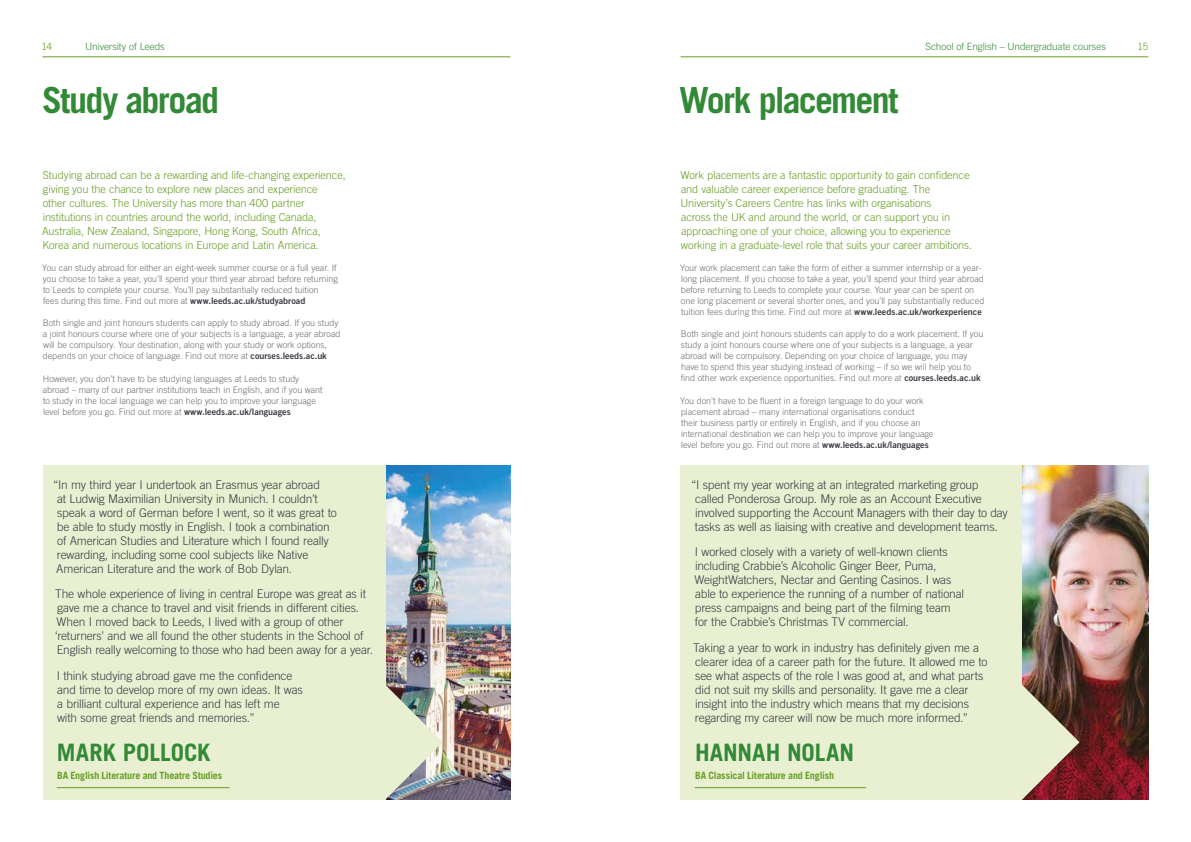
<style>
.page{position:relative;width:1191px;height:842px;background:#fff}
.page>*{position:absolute;margin:0;border:0;box-sizing:border-box;transform-origin:0 0}
.t1{font:700 36px "Trade Gothic";letter-spacing:-.05em;color:#328936}
.t2{font:700 24px "Trade Gothic";letter-spacing:.005em;color:#328936}
.t3{font:300 12px/14px "Trade Gothic";letter-spacing:-.015em;color:#3b3c43}
.t4{font:300 11px/14px "Trade Gothic";letter-spacing:-.01em;color:#669e24}
.t5{font:700 10px "Trade Gothic";letter-spacing:-.015em;color:#669e24}
.t6{font:300 10px "Trade Gothic";letter-spacing:-.005em;color:#328936}
.t7{font:300 10px "Trade Gothic";color:#669e24}
.t8{font:300 9px/11px "Trade Gothic";color:#6a6d71}
.s1{font-family:"Trade Gothic Bold Two";font-weight:400;color:#3b3c43}
</style>
<div class="page">
<hr style="left:43px;top:57px;width:467px;height:1px;background:#669e24">
<hr style="left:680px;top:57px;width:468px;height:1px;background:#669e24">
<img style="left:385px;top:465px;width:125px;height:334px">
<img style="left:1022px;top:465px;width:126px;height:334px">
<img style="left:385px;top:685px;width:58px;height:114px">
<svg style="left:1022px;top:685px;width:57px;height:114px"></svg>
<div style="left:43px;top:465px;width:342px;height:334px;background:#e9f0d2"></div>
<hr style="left:57px;top:787px;width:172px;height:1px;background:#669e24">
<div style="left:680px;top:465px;width:342px;height:334px;background:#e9f0d2"></div>
<hr style="left:694px;top:787px;width:172px;height:1px;background:#669e24">
<p class="t7" style="left:42px;top:41px;width:12px">14</p>
<p class="t6" style="left:85px;top:41px;width:81px">University of Leeds</p>
<p class="t6" style="left:925px;top:41px;width:182px">School of English – Undergraduate courses</p>
<p class="t7" style="left:1137px;top:41px;width:12px">15</p>
<h1 class="t1" style="left:42px;top:78px;width:179px">Study abroad</h1>
<p class="t4" style="left:42px;top:168px;width:305px">Studying abroad can be a rewarding and life-changing experience, giving you the chance to explore new places and experience<br>other cultures. The University has more than 400 partner institutions in countries around the world, including Canada, Australia, New Zealand, Singapore, Hong Kong, South Africa, Korea and numerous locations in Europe and Latin America.</p>
<p class="t8" style="left:42px;top:262px;width:297px">You can study abroad for either an eight-week summer course or a full year. If you choose to take a year, you’ll spend your third year abroad before returning to Leeds to complete your course. You’ll pay substantially reduced tuition<br>fees during this time. Find out more at <span class="s1">www.leeds.ac.uk/studyabroad</span></p>
<p class="t8" style="left:43px;top:318px;width:299px">Both single and joint honours students can apply to study abroad. If you study a joint honours course where one of your subjects is a language, a year abroad will be compulsory. Your destination, along with your study or work options, depends on your choice of language. Find out more at <span class="s1">courses.leeds.ac.uk</span></p>
<p class="t8" style="left:43px;top:373px;width:281px">However, you don’t have to be studying languages at Leeds to study abroad – many of our partner institutions teach in English, and if you want to study in the local language we can help you to improve your language level before you go. Find out more at <span class="s1">www.leeds.ac.uk/languages</span></p>
<p class="t3" style="left:53px;top:477px;width:285px">“In my third year I undertook an Erasmus year abroad<br>at Ludwig Maximilian University in Munich. I couldn’t speak a word of German before I went, so it was great to be able to study mostly in English. I took a combination of American Studies and Literature which I found really rewarding, including some cool subjects like Native American Literature and the work of Bob Dylan.</p>
<p class="t3" style="left:55px;top:587px;width:320px">The whole experience of living in central Europe was great as it gave me a chance to travel and visit friends in different cities.<br>When I moved back to Leeds, I lived with a group of other ‘returners’ and we all found the other students in the School of English really welcoming to those who had been away for a year.</p>
<h3 class="t3" style="left:57px;top:668px;width:248px">I think studying abroad gave me the confidence and time to develop more of my own ideas. It was a brilliant cultural experience and has left me<br>with some great friends and memories.”</h3>
<h2 class="t2" style="left:57px;top:738px;width:155px">MARK POLLOCK</h2>
<p class="t5" style="left:57px;top:769px;width:166px">BA English Literature and Theatre Studies</p>
<h1 class="t1" style="left:679px;top:78px;width:221px">Work placement</h1>
<p class="t4" style="left:680px;top:168px;width:293px">Work placements are a fantastic opportunity to gain confidence and valuable career experience before graduating. The University’s Careers Centre has links with organisations<br>across the UK and around the world, or can support you in approaching one of your choice, allowing you to experience working in a graduate-level role that suits your career ambitions.</p>
<p class="t8" style="left:680px;top:262px;width:305px">Your work placement can take the form of either a summer internship or a year&shy;long placement. If you choose to take a year, you’ll spend your third year abroad before returning to Leeds to complete your course. Your year can be spent on one long placement or several shorter ones, and you’ll pay substantially reduced tuition fees during this time. Find out more at <span class="s1">www.leeds.ac.uk/workexperience</span></p>
<p class="t8" style="left:681px;top:329px;width:304px">Both single and joint honours students can apply to do a work placement. If you study a joint honours course where one of your subjects is a language, a year abroad will be compulsory. Depending on your choice of language, you may have to spend this year studying instead of working – if so we will help you to find other work experience opportunities. Find out more at <span class="s1">courses.leeds.ac.uk</span></p>
<p class="t8" style="left:680px;top:395px;width:255px">You don’t have to be fluent in a foreign language to do your work placement abroad – many international organisations conduct<br>their business partly or entirely in English, and if you choose an international destination we can help you to improve your language level before you go. Find out more at <span class="s1">www.leeds.ac.uk/languages</span></p>
<p class="t3" style="left:695px;top:477px;width:314px;text-indent:-4px">“I spent my year working at an integrated marketing group called Ponderosa Group. My role as an Account Executive involved supporting the Account Managers with their day to day tasks as well as liaising with creative and development teams.</p>
<p class="t3" style="left:694px;top:545px;width:271px">I worked closely with a variety of well-known clients including Crabbie’s Alcoholic Ginger Beer, Puma, WeightWatchers, Nectar and Genting Casinos. I was able to experience the running of a number of national press campaigns and being part of the filming team for the Crabbie’s Christmas TV commercial.</p>
<p class="t3" style="left:693px;top:640px;width:296px">Taking a year to work in industry has definitely given me a clearer idea of a career path for the future. It allowed me to see what aspects of the role I was good at, and what parts did not suit my skills and personality. It gave me a clear insight into the industry which means that my decisions regarding my career will now be much more informed.”</p>
<h2 class="t2" style="left:695px;top:738px;width:161px">HANNAH NOLAN</h2>
<p class="t5" style="left:695px;top:769px;width:140px">BA Classical Literature and English</p>
</div>
